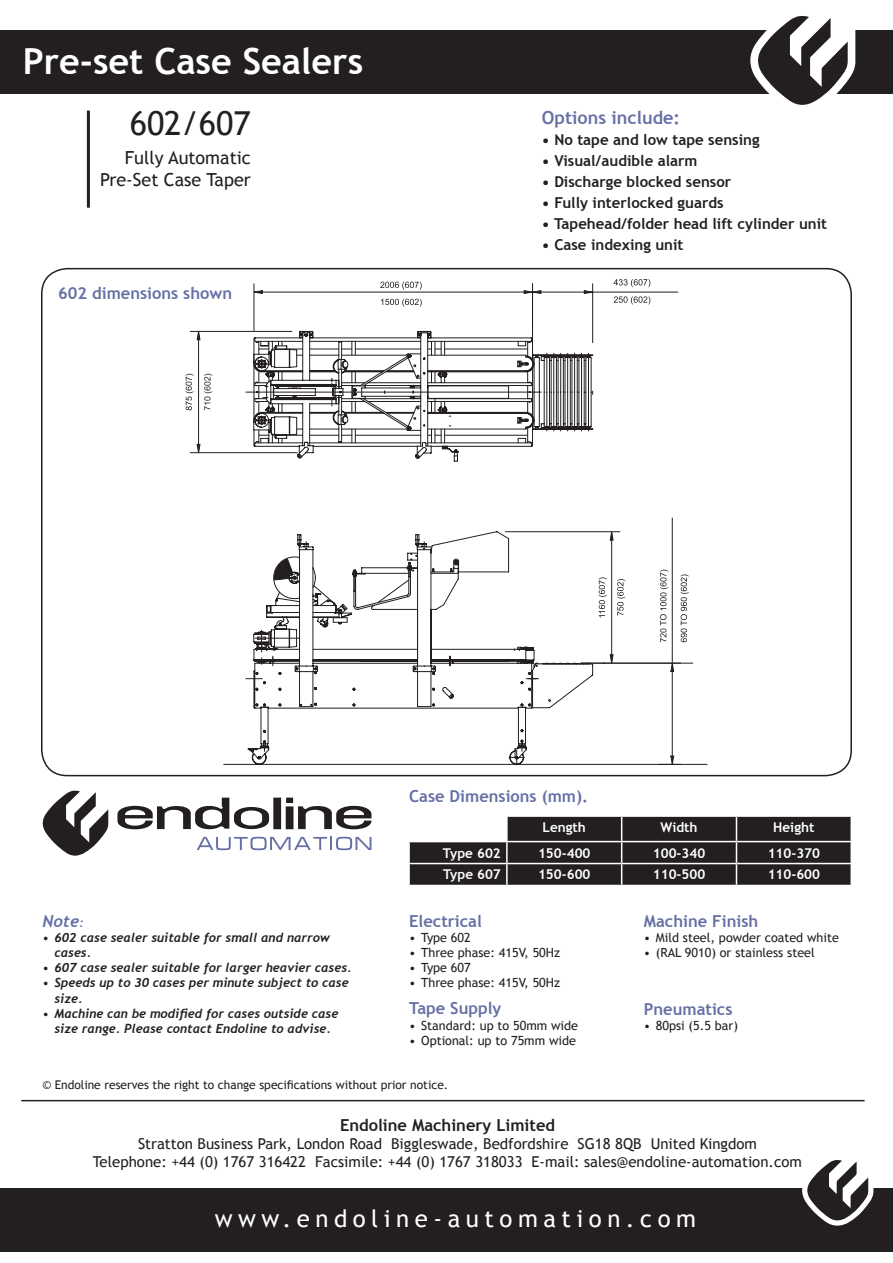
<style>
.page{position:relative;width:893px;height:1263px;background:#fff}
.page>*{position:absolute;margin:0;border:0;box-sizing:border-box;transform-origin:0 0}
.t1{font:91.95px "Endoline";color:#231f20}
.t2{font:700 36px "Trebuchet MS";color:#fff}
.t3{font:33px "Trebuchet MS";color:#231f20}
.t4{font:24px "Trebuchet MS";letter-spacing:.23em;color:#fff}
.t5{font:18px/21.6px "Trebuchet MS";color:#231f20;text-align:right}
.t6{font:700 18px "Trebuchet MS";color:#6770a5}
.t7{font:700 16.5px "Trebuchet MS";color:#6770a5}
.t8{font:700 16.5px "Trebuchet MS";color:#231f20}
.t9{font:italic 700 16.5px "Trebuchet";color:#6770a5}
.t10{font:15px/18px "Trebuchet MS";color:#231f20;text-align:center}
.t11{font:700 15px "Trebuchet MS";color:#231f20}
.t12{font:700 13.5px "Trebuchet MS";color:#fff}
.t13{font:italic 700 12.6px/15.1px "Trebuchet";color:#231f20}
.t14{font:12.6px "Trebuchet MS";color:#231f20}
.t15{font:12px "Trebuchet MS";color:#231f20}
.s1{font-size:12.6px}
</style>
<div class="page">
<div style="left:0;top:31px;width:893px;height:63px;background:#231f20"></div>
<hr style="left:21px;top:1100px;width:844px;height:1px;background:#231f20">
<div style="left:0;top:1188px;width:893px;height:64px;background:#231f20"></div>
<svg style="left:738px;top:30px;width:131px;height:64px"></svg>
<svg style="left:223px;top:355px;width:484px;height:410px"></svg>
<svg style="left:681px;top:574px;width:8px;height:68px"></svg>
<hr style="left:581px;top:663px;width:112px;height:1px;background:#231f20">
<hr style="left:672px;top:671px;width:1px;height:85px;background:#231f20">
<svg style="left:658px;top:755px;width:23px;height:10px"></svg>
<svg style="left:532px;top:283px;width:149px;height:389px"></svg>
<svg style="left:584px;top:290px;width:12px;height:4px"></svg>
<svg style="left:614px;top:279px;width:36px;height:8px"></svg>
<hr style="left:532px;top:284px;width:1px;height:47px;background:#231f20">
<hr style="left:254px;top:284px;width:1px;height:47px;background:#231f20">
<hr style="left:262px;top:292px;width:262px;height:1px;background:#231f20">
<svg style="left:524px;top:290px;width:17px;height:4px"></svg>
<svg style="left:253px;top:290px;width:10px;height:4px"></svg>
<svg style="left:614px;top:296px;width:36px;height:8px"></svg>
<svg style="left:380px;top:282px;width:42px;height:8px"></svg>
<svg style="left:381px;top:299px;width:41px;height:8px"></svg>
<hr style="left:190px;top:331px;width:102px;height:1px;background:#231f20">
<hr style="left:190px;top:452px;width:107px;height:1px;background:#231f20">
<hr style="left:198px;top:340px;width:1px;height:104px;background:#231f20">
<svg style="left:197px;top:330px;width:4px;height:10px"></svg>
<svg style="left:197px;top:444px;width:4px;height:10px"></svg>
<svg style="left:186px;top:374px;width:8px;height:36px"></svg>
<svg style="left:204px;top:374px;width:8px;height:36px"></svg>
<hr style="left:672px;top:518px;width:1px;height:145px;background:#231f20">
<hr style="left:505px;top:531px;width:115px;height:1px;background:#231f20">
<hr style="left:611px;top:540px;width:1px;height:115px;background:#231f20">
<svg style="left:610px;top:528px;width:4px;height:13px"></svg>
<svg style="left:603px;top:654px;width:11px;height:12px"></svg>
<svg style="left:599px;top:577px;width:8px;height:40px"></svg>
<svg style="left:617px;top:579px;width:8px;height:37px"></svg>
<svg style="left:255px;top:353px;width:338px;height:405px"></svg>
<svg style="left:254px;top:341px;width:278px;height:102px"></svg>
<hr style="left:246px;top:392px;width:295px;height:1px;background:#231f20">
<svg style="left:245px;top:534px;width:294px;height:209px"></svg>
<svg style="left:117px;top:798px;width:254px;height:31px"></svg>
<svg style="left:43px;top:791px;width:65px;height:65px"></svg>
<svg style="left:197px;top:837px;width:174px;height:13px"></svg>
<svg style="left:802px;top:1160px;width:72px;height:66px"></svg>
<hr style="left:87px;top:111px;width:3px;height:97px;background:#231f20">
<svg style="left:409px;top:816px;width:442px;height:69px;background:#423f40"></svg>
<hr style="left:850px;top:864px;width:2px;height:21px;background:#fff">
<h2 class="t2" style="left:23px;top:39px;width:342px">Pre-set Case Sealers</h2>
<h3 class="t3" style="left:130px;top:104px;width:123px">602/607</h3>
<h3 class="t5" style="left:100px;top:147px;width:152px">Fully Automatic<br>Pre-Set Case Taper</h3>
<h3 class="t7" style="left:58px;top:283px;width:175px">602 dimensions shown</h3>
<h1 class="t1" style="left:758px;top:19px;width:97px">@</h1>
<h3 class="t6" style="left:542px;top:106px;width:140px">Options include:</h3>
<p class="t11" style="left:542px;top:130px;width:219px">• No tape and low tape sensing</p>
<p class="t11" style="left:542px;top:151px;width:157px">• Visual/audible alarm</p>
<p class="t11" style="left:542px;top:172px;width:191px">• Discharge blocked sensor</p>
<p class="t11" style="left:542px;top:193px;width:183px">• Fully interlocked guards</p>
<p class="t11" style="left:542px;top:214px;width:287px">• Tapehead/folder head lift cylinder unit</p>
<p class="t11" style="left:542px;top:235px;width:143px">• Case indexing unit</p>
<h3 class="t9" style="left:43px;top:911px;width:43px">Note<span class="s1">:</span></h3>
<p class="t13" style="left:55px;top:930px;width:277px;text-indent:-12px">• 602 case sealer suitable for small and narrow cases.</p>
<p class="t13" style="left:43px;top:960px;width:311px">• 607 case sealer suitable for larger heavier cases.</p>
<p class="t13" style="left:55px;top:975px;width:296px;text-indent:-12px">• Speeds up to 30 cases per minute subject to case size.</p>
<p class="t13" style="left:43px;top:1006px;width:297px;text-align:center">• Machine can be modified for cases outside case size range. Please contact Endoline to advise.</p>
<h3 class="t7" style="left:409px;top:786px;width:181px">Case Dimensions (mm).</h3>
<p class="t12" style="left:543px;top:819px;width:45px">Length</p>
<p class="t12" style="left:660px;top:819px;width:39px">Width</p>
<p class="t12" style="left:773px;top:819px;width:43px">Height</p>
<p class="t12" style="left:443px;top:844px;width:59px">Type 602</p>
<p class="t12" style="left:538px;top:844px;width:54px">150-400</p>
<p class="t12" style="left:653px;top:844px;width:54px">100-340</p>
<p class="t12" style="left:768px;top:844px;width:54px">110-370</p>
<p class="t12" style="left:443px;top:866px;width:59px">Type 607</p>
<p class="t12" style="left:538px;top:866px;width:54px">150-600</p>
<p class="t12" style="left:653px;top:866px;width:54px">110-500</p>
<p class="t12" style="left:768px;top:866px;width:54px">110-600</p>
<h3 class="t7" style="left:409px;top:911px;width:74px">Electrical</h3>
<p class="t14" style="left:409px;top:930px;width:63px">• Type 602</p>
<p class="t14" style="left:409px;top:945px;width:153px">• Three phase: 415V, 50Hz</p>
<p class="t14" style="left:409px;top:960px;width:63px">• Type 607</p>
<p class="t14" style="left:409px;top:975px;width:153px">• Three phase: 415V, 50Hz</p>
<h3 class="t7" style="left:409px;top:998px;width:94px">Tape Supply</h3>
<p class="t14" style="left:409px;top:1018px;width:170px">• Standard: up to 50mm wide</p>
<p class="t14" style="left:409px;top:1033px;width:168px">• Optional: up to 75mm wide</p>
<h3 class="t7" style="left:644px;top:911px;width:116px">Machine Finish</h3>
<p class="t14" style="left:644px;top:930px;width:197px">• Mild steel, powder coated white</p>
<p class="t14" style="left:644px;top:945px;width:172px">• (RAL 9010) or stainless steel</p>
<h3 class="t7" style="left:644px;top:998px;width:90px">Pneumatics</h3>
<p class="t14" style="left:644px;top:1018px;width:96px">• 80psi (5.5 bar)</p>
<p class="t15" style="left:43px;top:1078px;width:407px">© Endoline reserves the right to change specifications without prior notice.</p>
<h3 class="t8" style="left:340px;top:1115px;width:217px">Endoline Machinery Limited</h3>
<p class="t10" style="left:93px;top:1135px;width:711px">Stratton Business Park, London Road Biggleswade, Bedfordshire SG18 8QB United Kingdom<br>Telephone: +44 (0) 1767 316422 Facsimile: +44 (0) 1767 318033 E-mail: sales@endoline-automation.com</p>
<h3 class="t4" style="left:215px;top:1205px;width:483px">www.endoline-automation.com</h3>
</div>
